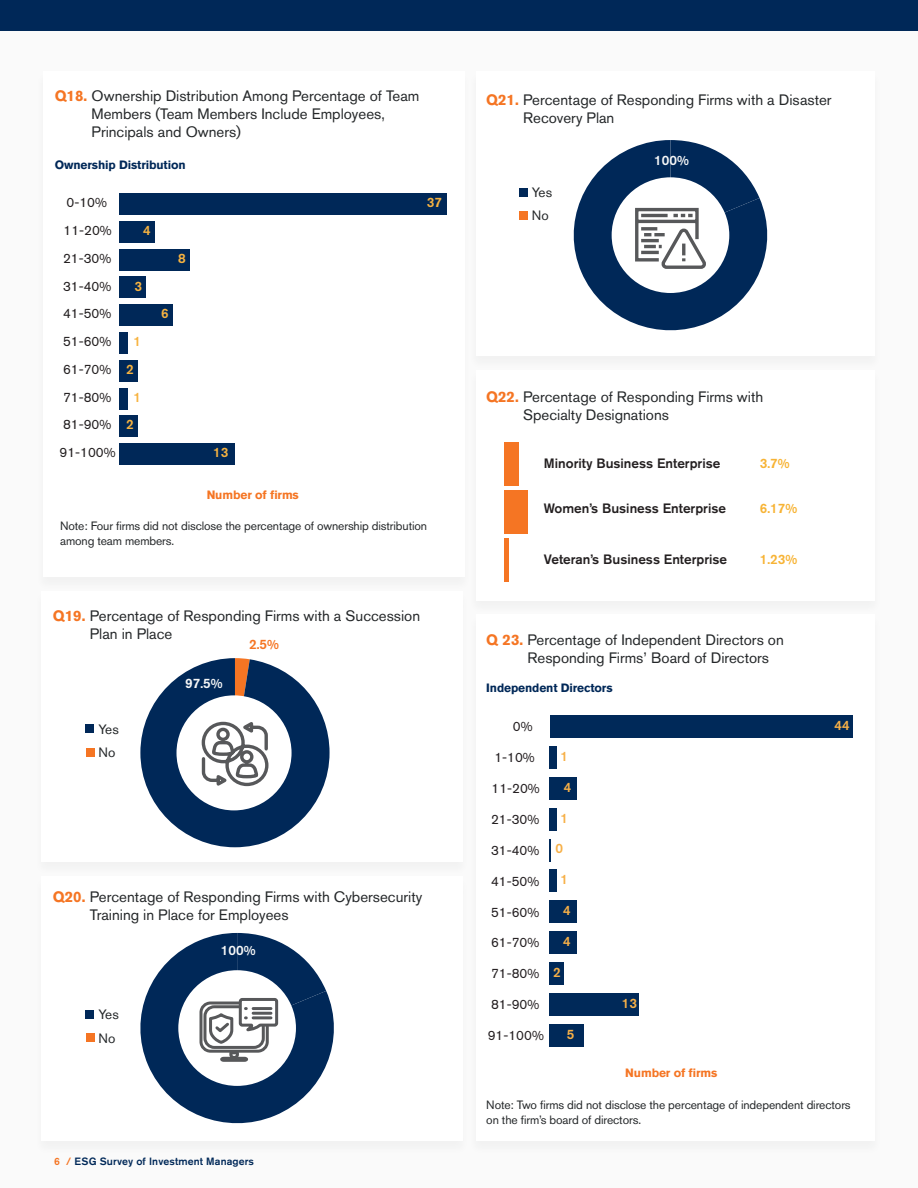
<style>
.page{position:relative;width:918px;height:1188px;background:#fff}
.page>*{position:absolute;margin:0;border:0;box-sizing:border-box;transform-origin:0 0}
.t1{font:15px/18px "Akzidenz Grotesk BE";color:#242729}
.t2{font:500 13.5px "Akzidenz Grotesk BE";color:#231f20}
.t3{font:13.5px "Akzidenz Grotesk BE";color:#241f21}
.t4{font:13.5px/27.8px "Akzidenz Grotesk BE";color:#231f20;text-align:center}
.t5{font:13.5px/23.7px "Akzidenz Grotesk BE";color:#242729}
.t6{font:500 13.5px "Akzidenz Grotesk BE";color:#f7b334}
.t7{font:500 13.5px "Akzidenz Grotesk BE";color:#f6f7f7}
.t8{font:500 13.5px "Akzidenz Grotesk BE";color:#f7b047}
.t9{font:500 13.5px/27.8px "Akzidenz Grotesk BE";color:#f7b340;text-align:center}
.t10{font:500 13.5px "Akzidenz Grotesk BE";color:#f57523}
.t11{font:12px/15px "Akzidenz Grotesk BE";letter-spacing:-.01em;color:#242729}
.t12{font:700 12px "Akzidenz Grotesk BE";letter-spacing:-.01em;color:#002858}
.t13{font:700 12px "Akzidenz Grotesk BE";letter-spacing:-.01em;color:#f57523}
.t14{font:500 10.5px "Akzidenz Grotesk BE";letter-spacing:.01em;color:#002858}
.s1{font-weight:700;color:#f57523}
.s2{color:#f57523}
</style>
<div class="page">
<div style="left:0;top:31px;width:918px;height:1157px;background:#fafafa"></div>
<div style="left:0;top:0;width:918px;height:31px;background:#002858"></div>
<div style="left:41px;top:591px;width:421px;height:270px;background:#fff"></div>
<div style="left:41px;top:876px;width:421px;height:265px;background:#fff"></div>
<div style="left:43px;top:71px;width:421px;height:506px;background:#fff"></div>
<div style="left:119px;top:443px;width:115px;height:22px;background:#002858"></div>
<div style="left:119px;top:416px;width:18px;height:21px;background:#002858"></div>
<div style="left:119px;top:388px;width:9px;height:21px;background:#002858"></div>
<div style="left:119px;top:360px;width:18px;height:22px;background:#002858"></div>
<div style="left:119px;top:332px;width:9px;height:22px;background:#002858"></div>
<div style="left:119px;top:305px;width:54px;height:21px;background:#002858"></div>
<div style="left:119px;top:277px;width:27px;height:21px;background:#002858"></div>
<div style="left:119px;top:249px;width:71px;height:21px;background:#002858"></div>
<div style="left:119px;top:221px;width:35px;height:22px;background:#002858"></div>
<div style="left:119px;top:193px;width:328px;height:22px;background:#002858"></div>
<svg style="left:140px;top:937px;width:194px;height:187px;fill:#002858"></svg>
<div style="left:178px;top:970px;width:118px;height:116px;background:#fff;border-radius:50%"></div>
<div style="left:86px;top:724px;width:8px;height:9px;background:#002858"></div>
<div style="left:86px;top:1010px;width:8px;height:9px;background:#002858"></div>
<div style="left:86px;top:748px;width:8px;height:9px;background:#f57523"></div>
<div style="left:86px;top:1033px;width:8px;height:9px;background:#f57523"></div>
<svg style="left:140px;top:658px;width:190px;height:189px"></svg>
<div style="left:200px;top:1002px;width:69px;height:51px;border:3px solid #57585a;border-radius:9px"></div>
<div style="left:203px;top:1005px;width:62px;height:44px;border:3px solid #57585a;border-radius:9px"></div>
<svg style="left:208px;top:933px;width:118px;height:130px"></svg>
<div style="left:476px;top:71px;width:399px;height:285px;background:#fff"></div>
<svg style="left:573px;top:147px;width:195px;height:184px;fill:#002858"></svg>
<div style="left:612px;top:177px;width:117px;height:116px;background:#fff;border-radius:50%"></div>
<div style="left:519px;top:188px;width:9px;height:8px;background:#002858"></div>
<div style="left:519px;top:211px;width:9px;height:9px;background:#f57523"></div>
<div style="left:476px;top:615px;width:399px;height:526px;background:#fff"></div>
<svg style="left:633px;top:140px;width:127px;height:131px"></svg>
<div style="left:476px;top:370px;width:399px;height:230px;background:#fff"></div>
<hr style="left:505px;top:539px;width:4px;height:43px;background:#f57523">
<div style="left:505px;top:491px;width:23px;height:43px;background:#f57523"></div>
<div style="left:505px;top:443px;width:14px;height:43px;background:#f57523"></div>
<div style="left:550px;top:1024px;width:34px;height:23px;background:#002959"></div>
<div style="left:550px;top:993px;width:89px;height:23px;background:#002959"></div>
<div style="left:550px;top:962px;width:14px;height:23px;background:#002959"></div>
<div style="left:550px;top:931px;width:27px;height:23px;background:#002959"></div>
<div style="left:550px;top:900px;width:27px;height:23px;background:#002959"></div>
<div style="left:550px;top:870px;width:7px;height:22px;background:#002959"></div>
<svg style="left:550px;top:839px;width:1px;height:23px"></svg>
<div style="left:550px;top:808px;width:7px;height:23px;background:#002959"></div>
<div style="left:550px;top:777px;width:27px;height:23px;background:#002959"></div>
<div style="left:550px;top:746px;width:7px;height:23px;background:#002959"></div>
<div style="left:550px;top:715px;width:302px;height:23px;background:#002959"></div>
<p class="t1" style="left:92px;top:87px;width:329px;text-indent:-37px"><span class="s1">Q18.</span> Ownership Distribution Among Percentage of Team<br>Members (Team Members Include Employees,<br>Principals and Owners)</p>
<p class="t12" style="left:55px;top:158px;width:132px">Ownership Distribution</p>
<p class="t4" style="left:59px;top:189px;width:58px">0-10%<br>11-20%<br>21-30%<br>31-40%<br>41-50%<br>51-60%<br>61-70%<br>71-80%<br>81-90%<br>91-100%</p>
<p class="t9" style="left:427px;top:188px;width:17px">37</p>
<p class="t9" style="left:143px;top:216px;width:9px">4</p>
<p class="t9" style="left:178px;top:244px;width:9px">8</p>
<p class="t9" style="left:135px;top:272px;width:9px">3</p>
<p class="t9" style="left:161px;top:300px;width:9px">6</p>
<p class="t9" style="left:126px;top:327px;width:17px">1<br>2<br>1<br>2</p>
<p class="t9" style="left:213px;top:438px;width:17px">13</p>
<p class="t13" style="left:207px;top:488px;width:94px">Number of firms</p>
<p class="t11" style="left:60px;top:519px;width:368px">Note: Four firms did not disclose the percentage of ownership distribution among team members.</p>
<p class="t1" style="left:90px;top:607px;width:332px;text-indent:-37px"><span class="s1">Q19.</span> Percentage of Responding Firms with a Succession<br>Plan in Place</p>
<p class="t10" style="left:249px;top:636px;width:31px">2.5%</p>
<p class="t5" style="left:99px;top:717px;width:22px">Yes</p>
<p class="t5" style="left:99px;top:741px;width:18px">No</p>
<p class="t7" style="left:185px;top:675px;width:39px">97.5%</p>
<p class="t1" style="left:90px;top:888px;width:334px;text-indent:-37px"><span class="s1">Q20.</span> Percentage of Responding Firms with Cybersecurity<br>Training in Place for Employees</p>
<p class="t5" style="left:99px;top:1002px;width:22px">Yes</p>
<p class="t5" style="left:99px;top:1026px;width:18px">No</p>
<p class="t7" style="left:221px;top:942px;width:36px">100%</p>
<p class="t14" style="left:54px;top:1155px;width:202px"><span class="s2">6 /</span> ESG Survey of Investment Managers</p>
<p class="t1" style="left:523px;top:91px;width:310px;text-indent:-37px"><span class="s1">Q21.</span> Percentage of Responding Firms with a Disaster<br>Recovery Plan</p>
<p class="t5" style="left:532px;top:180px;width:22px">Yes<br>No</p>
<p class="t7" style="left:654px;top:152px;width:36px">100%</p>
<p class="t1" style="left:523px;top:388px;width:242px;text-indent:-37px"><span class="s1">Q22.</span> Percentage of Responding Firms with<br>Specialty Designations</p>
<p class="t2" style="left:544px;top:455px;width:178px">Minority Business Enterprise</p>
<p class="t6" style="left:760px;top:455px;width:31px">3.7%</p>
<p class="t2" style="left:544px;top:500px;width:184px">Women’s Business Enterprise</p>
<p class="t6" style="left:760px;top:500px;width:39px">6.17%</p>
<p class="t2" style="left:544px;top:551px;width:185px">Veteran’s Business Enterprise</p>
<p class="t6" style="left:760px;top:551px;width:39px">1.23%</p>
<p class="t1" style="left:528px;top:631px;width:258px;text-indent:-41px"><span class="s1">Q 23.</span> Percentage of Independent Directors on<br>Responding Firms’ Board of Directors</p>
<p class="t12" style="left:486px;top:681px;width:128px">Independent Directors</p>
<p class="t3" style="left:513px;top:719px;width:21px">0%</p>
<p class="t3" style="left:494px;top:750px;width:42px">1-10%</p>
<p class="t3" style="left:491px;top:780px;width:50px">11-20%</p>
<p class="t3" style="left:491px;top:811px;width:50px">21-30%</p>
<p class="t3" style="left:491px;top:842px;width:50px">31-40%</p>
<p class="t3" style="left:491px;top:873px;width:50px">41-50%</p>
<p class="t3" style="left:491px;top:904px;width:50px">51-60%</p>
<p class="t3" style="left:491px;top:935px;width:50px">61-70%</p>
<p class="t3" style="left:491px;top:966px;width:50px">71-80%</p>
<p class="t3" style="left:491px;top:996px;width:50px">81-90%</p>
<p class="t3" style="left:488px;top:1027px;width:58px">91-100%</p>
<p class="t8" style="left:561px;top:748px;width:9px">1</p>
<p class="t8" style="left:564px;top:779px;width:9px">4</p>
<p class="t8" style="left:561px;top:810px;width:9px">1</p>
<p class="t8" style="left:556px;top:840px;width:9px">0</p>
<p class="t8" style="left:561px;top:871px;width:9px">1</p>
<p class="t8" style="left:563px;top:902px;width:9px">4</p>
<p class="t8" style="left:563px;top:933px;width:9px">4</p>
<p class="t8" style="left:553px;top:964px;width:9px">2</p>
<p class="t8" style="left:567px;top:1026px;width:9px">5</p>
<p class="t8" style="left:622px;top:995px;width:17px">13</p>
<p class="t8" style="left:834px;top:717px;width:17px">44</p>
<p class="t13" style="left:625px;top:1066px;width:94px">Number of firms</p>
<p class="t11" style="left:486px;top:1097px;width:366px">Note: Two firms did not disclose the percentage of independent directors on the firm’s board of directors.</p>
</div>
